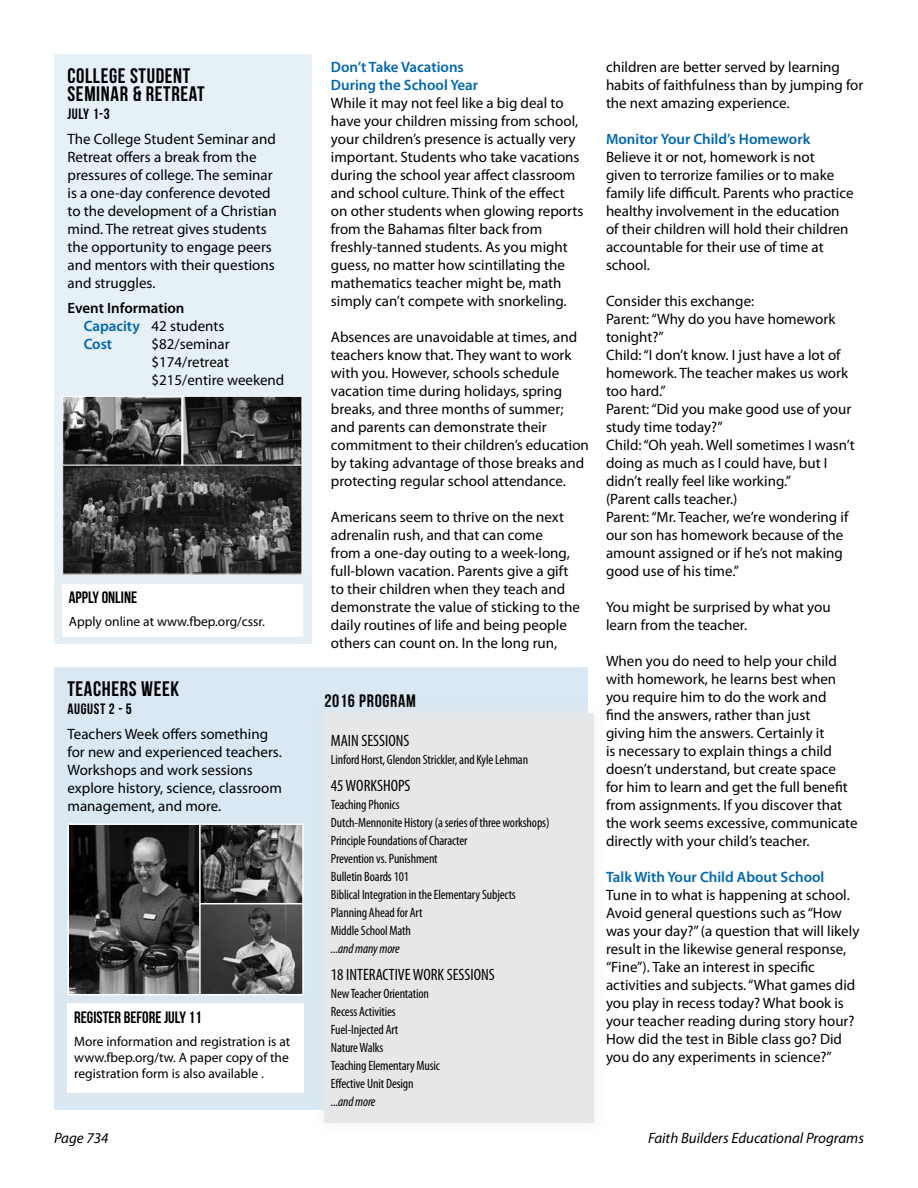
<style>
.page{position:relative;width:918px;height:1188px;background:#fff}
.page>*{position:absolute;margin:0;border:0;box-sizing:border-box;transform-origin:0 0}
.t1{font:21px/18px "Bebas Neue";letter-spacing:.03em;color:#000}
.t2{font:18px "Bebas Neue";letter-spacing:.04em;color:#000}
.t3{font:condensed 16.5px "Myriad Pro";color:#000}
.t4{font:16.5px "Bebas Neue";color:#000}
.t5{font:15px/18px "Myriad Pro";color:#000}
.t6{font:600 15px/18px "Myriad Pro";color:#0067b1}
.t7{font:italic 15px "Myriad Pro";color:#000}
.t8{font:600 15px/18px "Myriad Pro";color:#000}
.t9{font:15px "Bebas Neue";letter-spacing:.04em;color:#000}
.t10{font:condensed 13.5px/18px "Myriad Pro";letter-spacing:-.01em;color:#000}
.t11{font:13.5px/16.2px "Myriad Pro";color:#000;text-align:justify}
.t12{font:italic condensed 13.5px "Myriad Pro";letter-spacing:-.01em;color:#000}
.s1{color:#0067b1}
.s2{font-weight:400}
</style>
<div class="page">
<div style="left:54px;top:54px;width:258px;height:590px;background:#e6f0f7"></div>
<div style="left:50px;top:572px;width:265px;height:78px;background:#e6e7e8;opacity:.75"></div>
<div style="left:62px;top:584px;width:240px;height:53px;background:#fff"></div>
<div style="left:54px;top:667px;width:534px;height:442px;background:#d9e8f3"></div>
<div style="left:55px;top:991px;width:261px;height:115px;background:#e6e7e8;opacity:.75"></div>
<div style="left:68px;top:1004px;width:236px;height:89px;background:#fff"></div>
<img style="left:71px;top:826px;width:230px;height:166px">
<div style="left:68px;top:823px;width:133px;height:172px;border:2px solid #fff"></div>
<div style="left:199px;top:902px;width:105px;height:93px;border:2px solid #fff"></div>
<div style="left:199px;top:823px;width:105px;height:81px;border:2px solid #fff"></div>
<div style="left:312px;top:701px;width:295px;height:434px;background:#e6e7e8;opacity:.75"></div>
<div style="left:324px;top:713px;width:270px;height:410px;background:#e6e7e8"></div>
<img style="left:64px;top:398px;width:236px;height:175px">
<div style="left:62px;top:396px;width:120px;height:70px;border:1px solid #fff"></div>
<div style="left:182px;top:396px;width:120px;height:70px;border:1px solid #fff"></div>
<h1 class="t1" style="left:68px;top:67px;width:139px">COLLEGE STUDENT<br>SEMINAR &amp; RETREAT</h1>
<p class="t9" style="left:68px;top:106px;width:44px">JULY 1-3</p>
<p class="t5" style="left:68px;top:130px;width:211px">The College Student Seminar and<br>Retreat offers a break from the pressures of college. The seminar is a one-day conference devoted to the development of a Christian mind. The retreat gives students the opportunity to engage peers and mentors with their questions and struggles.</p>
<p class="t8" style="left:84px;top:298px;width:142px;text-indent:-16px">Event Information<br><span class="s1">Capacity</span> <span class="s2">42 students<br></span><span class="s1">Cost</span></p>
<p class="t5" style="left:152px;top:334px;width:134px">$82/seminar $174/retreat $215/entire weekend</p>
<p class="t4" style="left:69px;top:589px;width:70px">APPLY ONLINE</p>
<p class="t11" style="left:69px;top:613px;width:198px">Apply online at www.fbep.org/cssr.</p>
<h1 class="t1" style="left:68px;top:680px;width:113px">TEACHERS WEEK</h1>
<p class="t9" style="left:68px;top:701px;width:66px">AUGUST 2 - 5</p>
<p class="t5" style="left:68px;top:725px;width:216px">Teachers Week offers something for new and experienced teachers.<br>Workshops and work sessions explore history, science, classroom management, and more.</p>
<p class="t4" style="left:74px;top:1008px;width:129px">REGISTER BEFORE JULY 11</p>
<p class="t11" style="left:74px;top:1033px;width:218px">More information and registration is at www.fbep.org/tw. A paper copy of the registration form is also available .</p>
<p class="t6" style="left:331px;top:58px;width:149px">Don’t Take Vacations<br>During the School Year</p>
<p class="t5" style="left:331px;top:94px;width:254px">While it may not feel like a big deal to have your children missing from school, your children’s presence is actually very important. Students who take vacations during the school year affect classroom and school culture. Think of the effect on other students when glowing reports from the Bahamas filter back from freshly-tanned students. As you might guess, no matter how scintillating the mathematics teacher might be, math simply can’t compete with snorkeling.</p>
<p class="t5" style="left:331px;top:328px;width:260px">Absences are unavoidable at times, and teachers know that. They want to work with you. However, schools schedule vacation time during holidays, spring breaks, and three months of summer; and parents can demonstrate their commitment to their children’s education by taking advantage of those breaks and protecting regular school attendance.</p>
<p class="t5" style="left:331px;top:508px;width:251px">Americans seem to thrive on the next adrenalin rush, and that can come<br>from a one-day outing to a week-long, full-blown vacation. Parents give a gift to their children when they teach and demonstrate the value of sticking to the daily routines of life and being people others can count on. In the long run,</p>
<p class="t2" style="left:324px;top:691px;width:93px">2016 PROGRAM</p>
<p class="t3" style="left:331px;top:730px;width:80px">MAIN SESSIONS</p>
<p class="t10" style="left:331px;top:750px;width:199px">Linford Horst, Glendon Strickler, and Kyle Lehman</p>
<p class="t3" style="left:331px;top:775px;width:81px">45 WORKSHOPS</p>
<p class="t10" style="left:331px;top:795px;width:220px">Teaching Phonics<br>Dutch-Mennonite History (a series of three workshops)<br>Principle Foundations of Character<br>Prevention vs. Punishment<br>Bulletin Boards 101<br>Biblical Integration in the Elementary Subjects<br>Planning Ahead for Art<br>Middle School Math</p>
<p class="t12" style="left:331px;top:940px;width:70px">...and many more</p>
<p class="t3" style="left:331px;top:964px;width:165px">18 INTERACTIVE WORK SESSIONS</p>
<p class="t10" style="left:331px;top:984px;width:111px">New Teacher Orientation<br>Recess Activities<br>Fuel-Injected Art<br>Nature Walks<br>Teaching Elementary Music<br>Effective Unit Design</p>
<p class="t12" style="left:331px;top:1093px;width:46px">...and more</p>
<p class="t5" style="left:606px;top:58px;width:259px">children are better served by learning habits of faithfulness than by jumping for the next amazing experience.</p>
<p class="t6" style="left:606px;top:130px;width:206px">Monitor Your Child’s Homework</p>
<p class="t5" style="left:606px;top:148px;width:249px">Believe it or not, homework is not<br>given to terrorize families or to make family life difficult. Parents who practice healthy involvement in the education of their children will hold their children accountable for their use of time at school.</p>
<p class="t5" style="left:606px;top:292px;width:250px">Consider this exchange:<br>Parent: “Why do you have homework tonight?”<br>Child: “I don’t know. I just have a lot of homework. The teacher makes us work too hard.”<br>Parent: “Did you make good use of your study time today?”<br>Child: “Oh yeah. Well sometimes I wasn’t doing as much as I could have, but I didn’t really feel like working.”<br>(Parent calls teacher.)<br>Parent: “Mr. Teacher, we’re wondering if our son has homework because of the amount assigned or if he’s not making good use of his time.”</p>
<p class="t5" style="left:606px;top:598px;width:226px">You might be surprised by what you learn from the teacher.</p>
<p class="t5" style="left:606px;top:652px;width:253px">When you do need to help your child with homework, he learns best when you require him to do the work and<br>find the answers, rather than just<br>giving him the answers. Certainly it<br>is necessary to explain things a child doesn’t understand, but create space<br>for him to learn and get the full benefit from assignments. If you discover that the work seems excessive, communicate directly with your child’s teacher.</p>
<p class="t6" style="left:606px;top:868px;width:220px">Talk With Your Child About School</p>
<p class="t5" style="left:606px;top:886px;width:255px">Tune in to what is happening at school.<br>Avoid general questions such as “How was your day?” (a question that will likely result in the likewise general response, “Fine”). Take an interest in specific activities and subjects. “What games did you play in recess today? What book is your teacher reading during story hour?<br>How did the test in Bible class go? Did you do any experiments in science?”</p>
<p class="t7" style="left:54px;top:1129px;width:56px">Page 734</p>
<p class="t7" style="left:648px;top:1129px;width:217px">Faith Builders Educational Programs</p>
</div>
